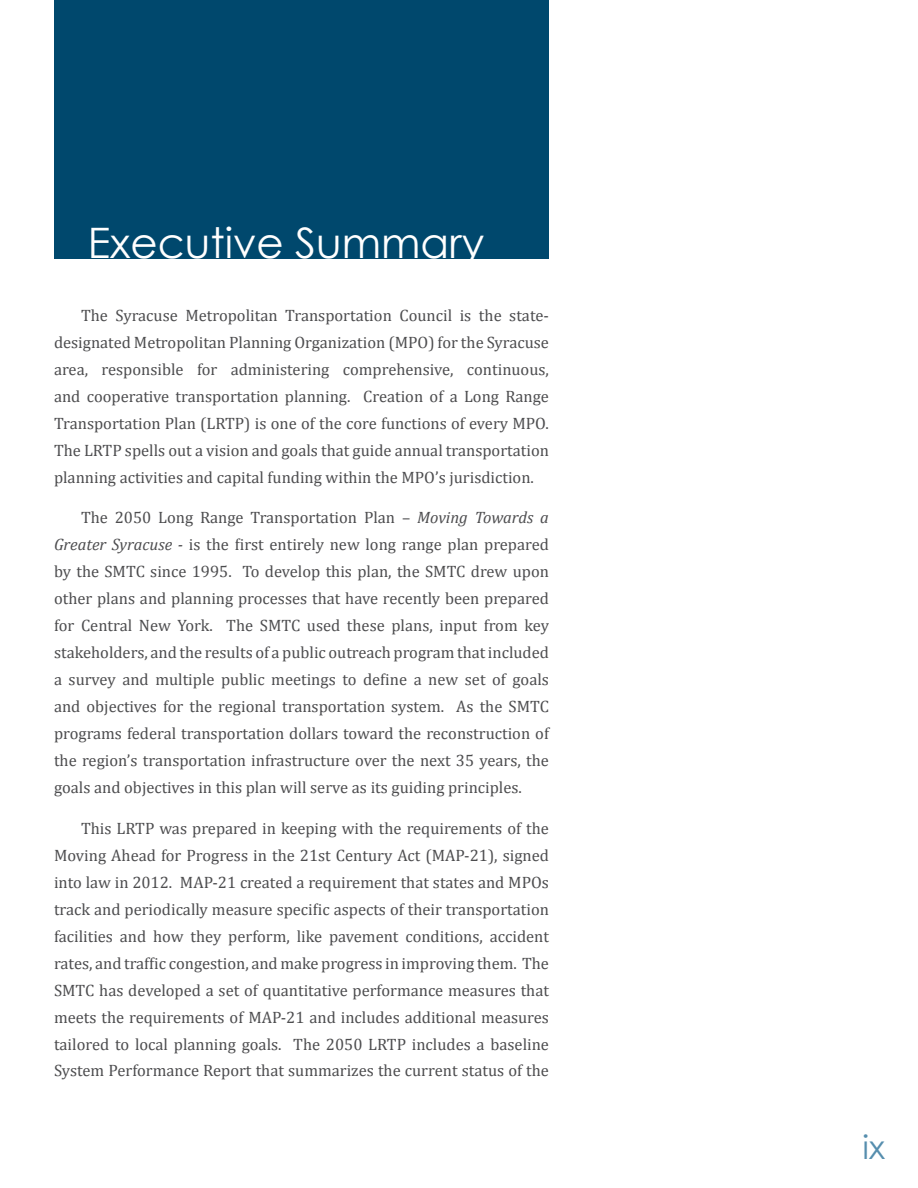
<style>
.page{position:relative;width:918px;height:1188px;background:#fff}
.page>*{position:absolute;margin:0;border:0;box-sizing:border-box;transform-origin:0 0}
.t1{font:42px "Century Gothic";color:#fff}
.t2{font:33px "Century Gothic";color:#568eae}
.t3{font:16.5px/27px "Cambria";color:#4d4d4f;text-align:justify}
.s1{font-style:italic}
</style>
<div class="page">
<div style="left:54px;top:0;width:495px;height:258px;background:#00486d"></div>
<h1 class="t1" style="left:88px;top:214px;width:398px">Executive Summary</h1>
<p class="t3" style="left:54px;top:301px;width:497px;text-indent:27px">The Syracuse Metropolitan Transportation Council is the state&shy;designated Metropolitan Planning Organization (MPO) for the Syracuse area, responsible for administering comprehensive, continuous, and cooperative transportation planning. Creation of a Long Range Transportation Plan (LRTP) is one of the core functions of every MPO.<br>The LRTP spells out a vision and goals that guide annual transportation planning activities and capital funding within the MPO’s jurisdiction.</p>
<p class="t3" style="left:54px;top:504px;width:497px;text-indent:27px">The 2050 Long Range Transportation Plan – <span class="s1">Moving Towards a Greater Syracuse -</span> is the first entirely new long range plan prepared by the SMTC since 1995. To develop this plan, the SMTC drew upon other plans and planning processes that have recently been prepared for Central New York. The SMTC used these plans, input from key stakeholders, and the results of a public outreach program that included a survey and multiple public meetings to define a new set of goals and objectives for the regional transportation system. As the SMTC programs federal transportation dollars toward the reconstruction of the region’s transportation infrastructure over the next 35 years, the goals and objectives in this plan will serve as its guiding principles.</p>
<p class="t3" style="left:54px;top:814px;width:497px;text-indent:27px">This LRTP was prepared in keeping with the requirements of the Moving Ahead for Progress in the 21st Century Act (MAP-21), signed into law in 2012. MAP-21 created a requirement that states and MPOs track and periodically measure specific aspects of their transportation facilities and how they perform, like pavement conditions, accident rates, and traffic congestion, and make progress in improving them. The SMTC has developed a set of quantitative performance measures that meets the requirements of MAP-21 and includes additional measures tailored to local planning goals. The 2050 LRTP includes a baseline System Performance Report that summarizes the current status of the</p>
<h2 class="t2" style="left:863px;top:1124px;width:24px">ix</h2>
</div>
